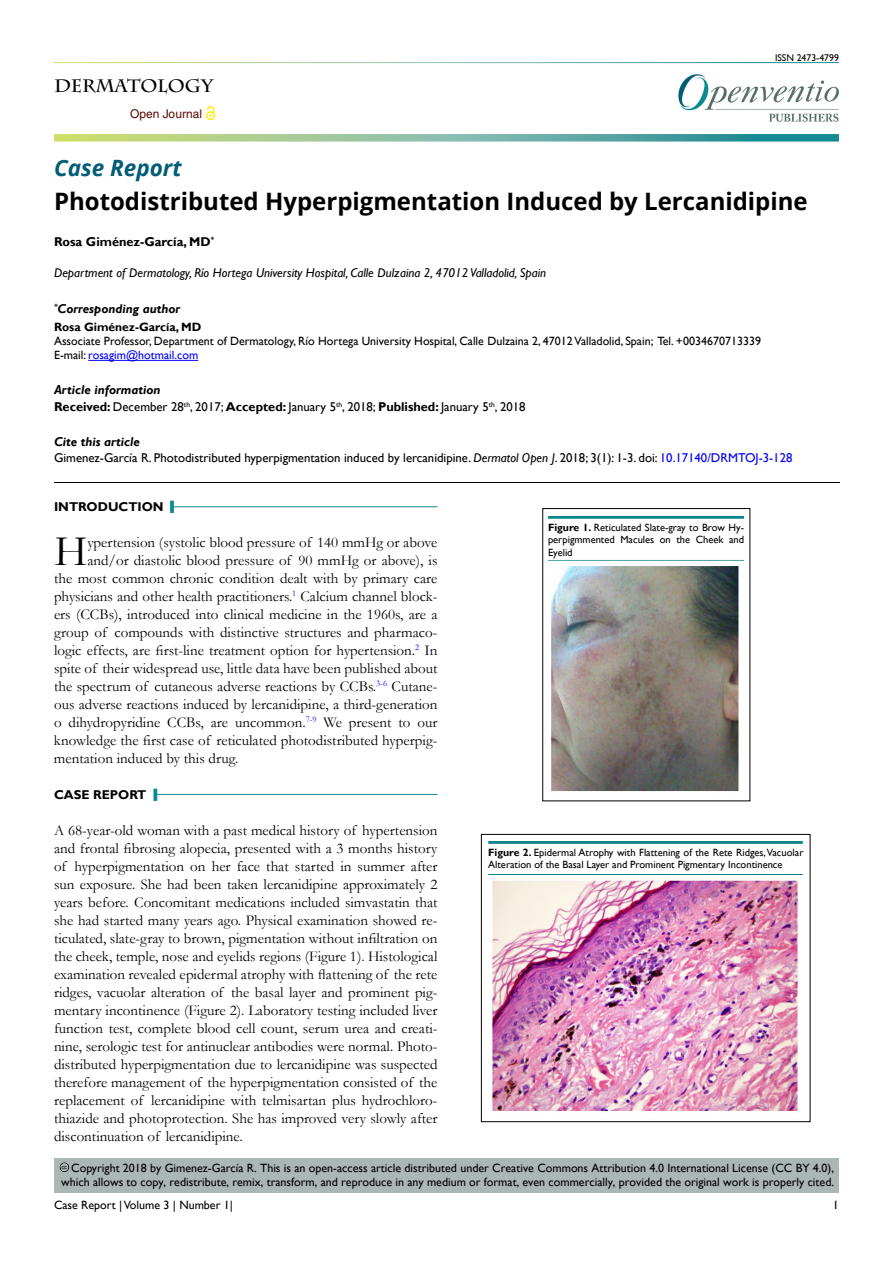
<style>
.page{position:relative;width:893px;height:1263px;background:#fff}
.page>*{position:absolute;margin:0;border:0;box-sizing:border-box;transform-origin:0 0}
.t1{font:43.8px "Garamond";color:#000}
.t2{font:700 24px "Open Sans";color:#000}
.t3{font:italic 700 22.5px "Open Sans";color:#015d76}
.t4{font:700 18px "Charlemagne Std";color:#000}
.t5{font:15px/18px "Garamond";color:#000;text-align:justify}
.t6{font:12.75px/16px "Gill Sans";color:#000}
.t7{font:700 12.75px/17.1px "Gill Sans";color:#000101}
.t8{font:italic 12.75px "Gill Sans";color:#000101}
.t9{font:700 12.75px "Gill Sans";color:#000}
.t10{font:italic 700 12.75px "Gill Sans";color:#000101}
.t11{font:12px/14.4px "Gill Sans";color:#000;text-align:right}
.t12{font:12px/14.4px "Gill Sans";color:#000101}
.t13{font:700 12px "Gill Sans";color:#000101}
.t14{font:12px "Helvetica LT Std";color:#580b05}
.t15{font:10.5px/12.6px "Gill Sans";color:#000}
.t16{font:9.75px "Gill Sans";color:#0a0000}
.t17{font:5.7px "Arial";color:#000}
.s1{color:#0000fa}
.s2{font-style:italic}
.s3{font-weight:400}
.s4{font-weight:400;color:#000}
.s5{font-weight:700;font-style:italic}
.s6{font-weight:700}
</style>
<div class="page">
<svg style="left:206px;top:111px;width:9px;height:9px"></svg>
<svg style="left:207px;top:106px;width:7px;height:13px"></svg>
<img style="left:678px;top:74px;width:161px;height:48px">
<svg style="left:54px;top:134px;width:785px;height:8px"></svg>
<div style="left:54px;top:1158px;width:785px;height:34px;background:#aab7b5"></div>
<img style="left:551px;top:566px;width:188px;height:226px">
<img style="left:492px;top:880px;width:306px;height:231px">
<div style="left:535px;top:503px;width:222px;height:16px;background:#f9f2f3;opacity:.75"></div>
<div style="left:475px;top:828px;width:340px;height:16px;background:#f9f2f3;opacity:.75"></div>
<hr style="left:88px;top:360px;width:110px;height:1px;background:#0000fa">
<div style="left:41px;top:471px;width:810px;height:13px;background:#f9f2f3;opacity:.75"></div>
<div style="left:533px;top:549px;width:223px;height:13px;background:#f9f2f3;opacity:.75"></div>
<div style="left:474px;top:863px;width:341px;height:14px;background:#f9f2f3;opacity:.75"></div>
<div style="left:47px;top:1149px;width:37px;height:24px;background:#f9f2f3;opacity:.75"></div>
<hr style="left:172px;top:506px;width:265px;height:1px;background:#0a8b93">
<hr style="left:155px;top:794px;width:282px;height:1px;background:#0a8b93">
<svg style="left:154px;top:789px;width:3px;height:12px"></svg>
<svg style="left:170px;top:501px;width:4px;height:12px"></svg>
<p class="t4" style="left:54px;top:75px;width:160px">DERMATOLOGY</p>
<p class="t14" style="left:130px;top:107px;width:74px">Open Journal</p>
<h3 class="t3" style="left:54px;top:152px;width:129px">Case Report</h3>
<p class="t16" style="left:775px;top:52px;width:65px">ISSN 2473-4799</p>
<h2 class="t2" style="left:54px;top:185px;width:755px">Photodistributed Hyperpigmentation Induced by Lercanidipine</h2>
<p class="t7" style="left:54px;top:234px;width:162px">Rosa Giménez-García, MD<sup>*</sup></p>
<p class="t8" style="left:54px;top:265px;width:494px">Department of Dermatology, Río Hortega University Hospital, Calle Dulzaina 2, 47012 Valladolid, Spain</p>
<p class="t10" style="left:54px;top:301px;width:128px"><sup>*</sup>Corresponding author</p>
<p class="t13" style="left:54px;top:319px;width:149px">Rosa Giménez-García, MD</p>
<p class="t12" style="left:54px;top:334px;width:708px">Associate Professor, Department of Dermatology, Río Hortega University Hospital, Calle Dulzaina 2, 47012 Valladolid, Spain; Tel. +0034670713339<br>E-mail: <span class="s1">rosagim@hotmail.com</span></p>
<p class="t7" style="left:54px;top:381px;width:473px"><span class="s2">Article information<br></span>Received: <span class="s3">December 28</span><sup>th</sup><span class="s3">, 2017;</span> Accepted: <span class="s4">January 5</span><sup>th</sup><span class="s4">, 2018;</span> Published: <span class="s4">January 5</span><sup>th</sup><span class="s4">, 2018</span></p>
<p class="t6" style="left:54px;top:433px;width:740px"><span class="s5">Cite this article<br></span>Gimenez-García R. Photodistributed hyperpigmentation induced by lercanidipine. <span class="s2">Dermatol Open J</span>. 2018; 3(1): 1-3. doi: <span class="s1">10.17140/DRMTOJ-3-128</span></p>
<p class="t9" style="left:54px;top:499px;width:111px">INTRODUCTION</p>
<h1 class="t1" style="left:54px;top:522px;width:35px">H</h1>
<p class="t5" style="left:87px;top:533px;width:352px">ypertension (systolic blood pressure of 140 mmHg or above</p>
<p class="t5" style="left:87px;top:551px;width:352px">and/or diastolic blood pressure of 90 mmHg or above), is</p>
<p class="t5" style="left:54px;top:569px;width:385px">the most common chronic condition dealt with by primary care</p>
<p class="t5" style="left:54px;top:587px;width:385px">physicians and other health practitioners.<sup>1</sup> Calcium channel block-</p>
<p class="t5" style="left:54px;top:605px;width:385px">ers (CCBs), introduced into clinical medicine in the 1960s, are a</p>
<p class="t5" style="left:54px;top:623px;width:385px">group of compounds with distinctive structures and pharmaco-</p>
<p class="t5" style="left:54px;top:641px;width:385px">logic effects, are first-line treatment option for hypertension.<sup>2</sup> In</p>
<p class="t5" style="left:54px;top:659px;width:385px">spite of their widespread use, little data have been published about</p>
<p class="t5" style="left:54px;top:677px;width:385px">the spectrum of cutaneous adverse reactions by CCBs.<sup>3-6</sup> Cutane-</p>
<p class="t5" style="left:54px;top:695px;width:385px">ous adverse reactions induced by lercanidipine, a third-generation</p>
<p class="t5" style="left:54px;top:713px;width:385px">o dihydropyridine CCBs, are uncommon.<sup>7-9</sup> We present to our</p>
<p class="t5" style="left:54px;top:731px;width:385px">knowledge the first case of reticulated photodistributed hyperpig-</p>
<p class="t5" style="left:54px;top:749px;width:186px">mentation induced by this drug.</p>
<p class="t9" style="left:54px;top:787px;width:94px">CASE REPORT</p>
<p class="t5" style="left:54px;top:821px;width:385px">A 68-year-old woman with a past medical history of hypertension and frontal fibrosing alopecia, presented with a 3 months history of hyperpigmentation on her face that started in summer after sun exposure. She had been taken lercanidipine approximately 2 years before. Concomitant medications included simvastatin that she had started many years ago. Physical examination showed re&shy;ticulated, slate-gray to brown, pigmentation without infiltration on the cheek, temple, nose and eyelids regions (Figure 1). Histological examination revealed epidermal atrophy with flattening of the rete ridges, vacuolar alteration of the basal layer and prominent pig&shy;mentary incontinence (Figure 2). Laboratory testing included liver function test, complete blood cell count, serum urea and creati&shy;nine, serologic test for antinuclear antibodies were normal. Photo&shy;distributed hyperpigmentation due to lercanidipine was suspected therefore management of the hyperpigmentation consisted of the replacement of lercanidipine with telmisartan plus hydrochloro&shy;thiazide and photoprotection. She has improved very slowly after discontinuation of lercanidipine.</p>
<p class="t15" style="left:548px;top:521px;width:198px;text-align:justify"><span class="s6">Figure 1.</span> Reticulated Slate-gray to Brow Hy&shy;perpigmmented Macules on the Cheek and Eyelid</p>
<p class="t15" style="left:488px;top:846px;width:317px"><span class="s6">Figure 2.</span> Epidermal Atrophy with Flattening of the Rete Ridges, Vacuolar<br>Alteration of the Basal Layer and Prominent Pigmentary Incontinence</p>
<p class="t11" style="left:61px;top:1160px;width:774px">Copyright 2018 by Gimenez-García R. This is an open-access article distributed under Creative Commons Attribution 4.0 International License (CC BY 4.0), which allows to copy, redistribute, remix, transform, and reproduce in any medium or format, even commercially, provided the original work is properly cited.</p>
<p class="t17" style="left:61px;top:1163px;width:7px">cc</p>
<p class="t11" style="left:54px;top:1198px;width:180px">Case Report | Volume 3 | Number 1|</p>
<p class="t11" style="left:833px;top:1198px;width:7px">1</p>
</div>
